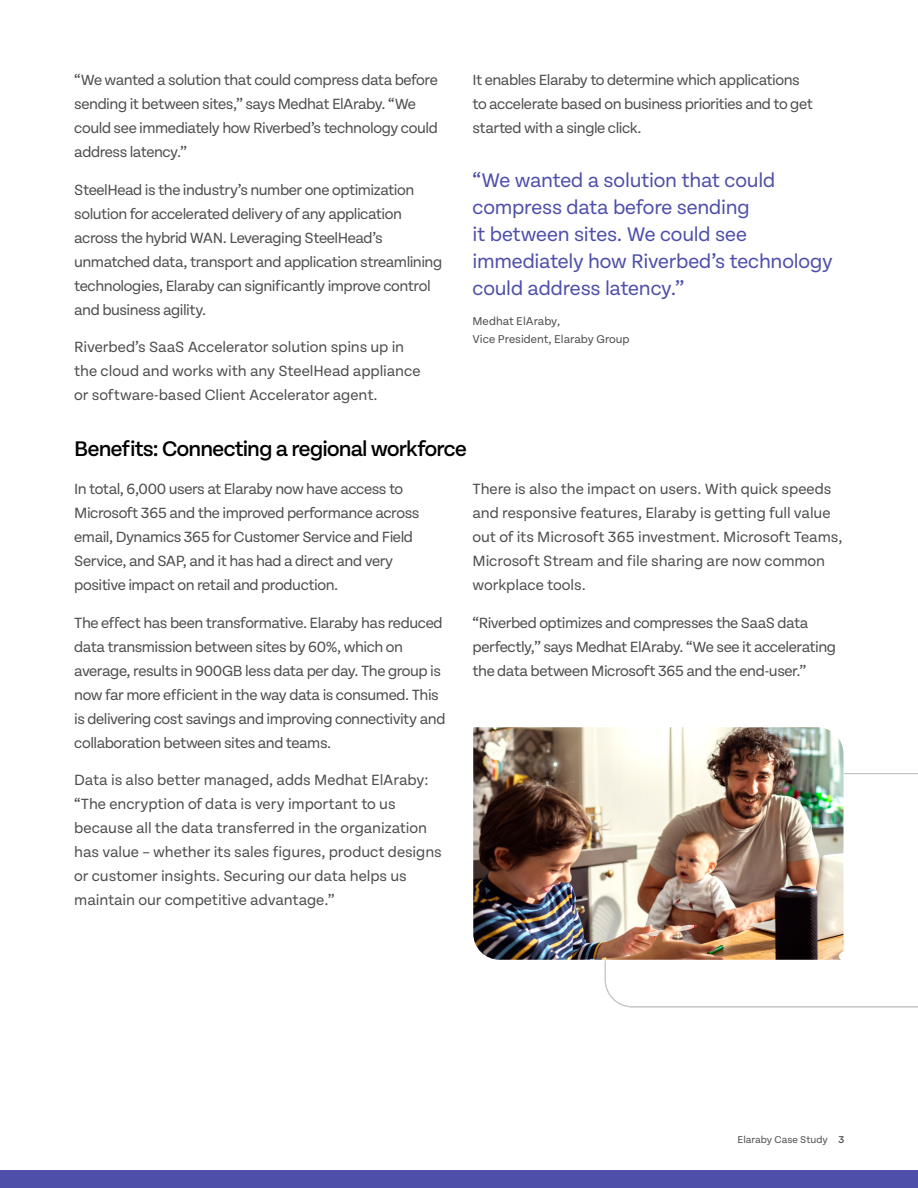
<style>
.page{position:relative;width:918px;height:1188px;background:#fff}
.page>*{position:absolute;margin:0;border:0;box-sizing:border-box;transform-origin:0 0}
.t1{font:500 22.5px "Tenon";letter-spacing:-.03em;color:#000}
.t2{font:21px/27px "Tenon";letter-spacing:-.01em;color:#4e4fa9}
.t3{font:15.75px/24px "Tenon";letter-spacing:-.025em;color:#4d4d4f}
.t4{font:15.75px/24px "Tenon";letter-spacing:-.005em;color:#4d4d4f}
.t5{font:12px/18px "Tenon";color:#4d4d4f}
.t6{font:10.5px "Tenon";color:#4d4d4f}
.s1{font-weight:500}
</style>
<div class="page">
<img style="left:473px;top:727px;width:371px;height:233px">
<img style="left:604px;top:773px;width:314px;height:235px">
<div style="left:0;top:1170px;width:918px;height:18px;background:#4e4fa9"></div>
<p class="t3" style="left:74px;top:68px;width:365px">“We wanted a solution that could compress data before sending it between sites,” says Medhat ElAraby. “We could see immediately how Riverbed’s technology could address latency.”</p>
<p class="t3" style="left:74px;top:178px;width:370px">SteelHead is the industry’s number one optimization solution for accelerated delivery of any application across the hybrid WAN. Leveraging SteelHead’s unmatched data, transport and application streamlining technologies, Elaraby can significantly improve control and business agility.</p>
<p class="t4" style="left:74px;top:335px;width:348px">Riverbed’s SaaS Accelerator solution spins up in the cloud and works with any SteelHead appliance or software-based Client Accelerator agent.</p>
<p class="t3" style="left:473px;top:68px;width:342px">It enables Elaraby to determine which applications to accelerate based on business priorities and to get started with a single click.</p>
<h2 class="t2" style="left:472px;top:167px;width:362px">“We wanted a solution that could compress data before sending<br>it between sites. We could see immediately how Riverbed’s technology could address latency.”</h2>
<p class="t5" style="left:472px;top:313px;width:159px">Medhat ElAraby,<br>Vice President, Elaraby Group</p>
<h1 class="t1" style="left:74px;top:437px;width:394px">Benefits: Connecting a regional workforce</h1>
<p class="t3" style="left:74px;top:477px;width:347px">In total, 6,000 users at Elaraby now have access to Microsoft 365 and the improved performance across email, Dynamics 365 for Customer Service and Field Service, and SAP, and it has had a direct and very positive impact on retail and production.</p>
<p class="t3" style="left:74px;top:611px;width:373px">The effect has been transformative. Elaraby has reduced data transmission between sites by 60%, which on average, results in 900GB less data per day. The group is now far more efficient in the way data is consumed. This is delivering cost savings and improving connectivity and collaboration between sites and teams.</p>
<p class="t4" style="left:74px;top:768px;width:369px">Data is also better managed, adds Medhat ElAraby: “The encryption of data is very important to us because all the data transferred in the organization has value – whether its sales figures, product designs or customer insights. Securing our data helps us maintain our competitive advantage.”</p>
<p class="t4" style="left:473px;top:477px;width:372px">There is also the impact on users. With quick speeds and responsive features, Elaraby is getting full value out of its Microsoft 365 investment. Microsoft Teams, Microsoft Stream and file sharing are now common workplace tools.</p>
<p class="t3" style="left:473px;top:611px;width:365px">“Riverbed optimizes and compresses the SaaS data perfectly,” says Medhat ElAraby. “We see it accelerating the data between Microsoft 365 and the end-user.”</p>
<p class="t6" style="left:738px;top:1134px;width:108px">Elaraby Case Study <span class="s1">3</span></p>
</div>
